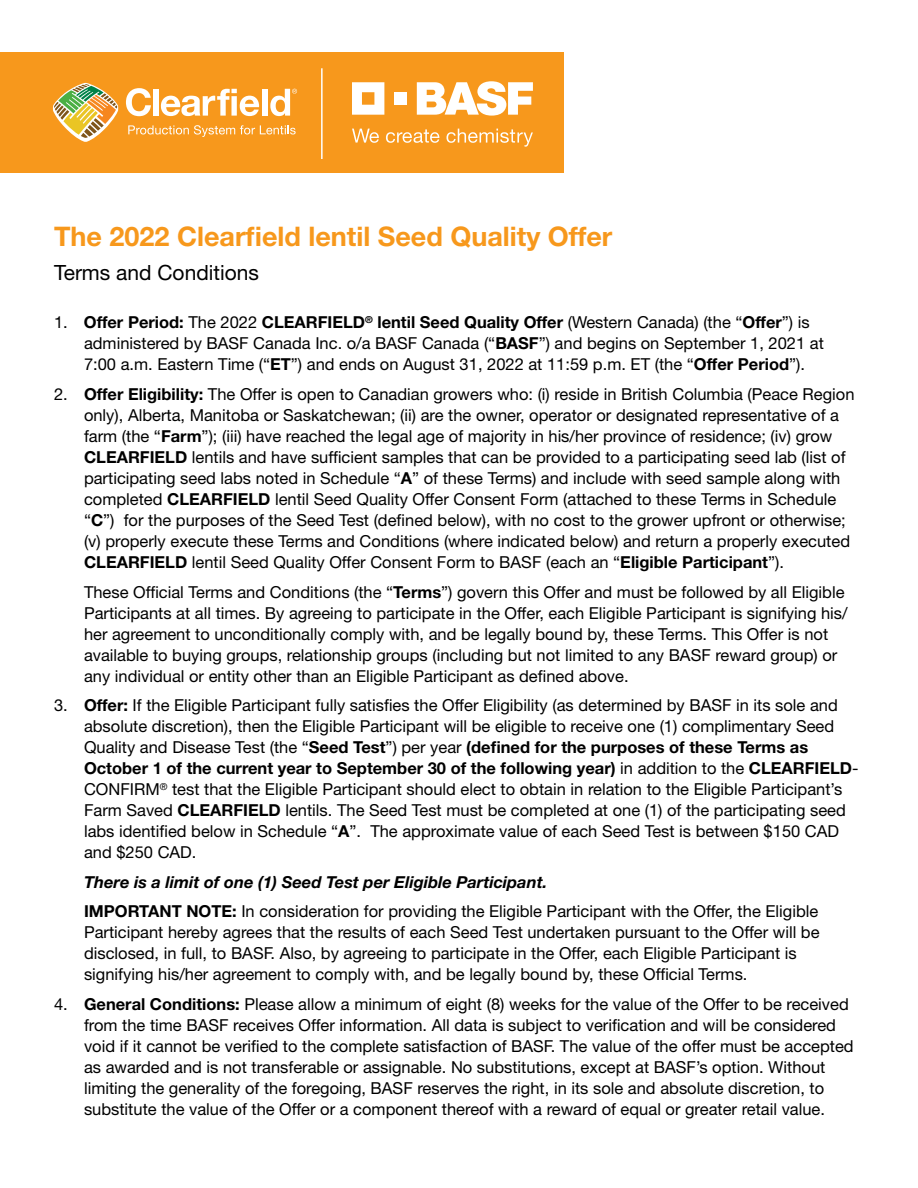
<style>
.page{position:relative;width:918px;height:1188px;background:#fff}
.page>*{position:absolute;margin:0;border:0;box-sizing:border-box;transform-origin:0 0}
.t1{font:700 27px "Helvetica Neue LT Std";color:#f7981c}
.t2{font:21px "Helvetica Neue LT Std";color:#000}
.t3{font:16.5px/21px "Helvetica Neue LT Std";color:#000}
.s1{font-weight:700}
.s2{font-weight:700;font-style:italic}
</style>
<div class="page">
<div style="left:0;top:52px;width:563px;height:121px;background:#f7981c"></div>
<svg style="left:352px;top:82px;width:32px;height:33px"></svg>
<div style="left:394px;top:92px;width:13px;height:13px;background:#fff"></div>
<svg style="left:417px;top:81px;width:116px;height:35px"></svg>
<svg style="left:352px;top:129px;width:27px;height:14px"></svg>
<svg style="left:386px;top:129px;width:53px;height:14px"></svg>
<svg style="left:447px;top:129px;width:86px;height:18px"></svg>
<svg style="left:126px;top:88px;width:25px;height:28px"></svg>
<div style="left:153px;top:89px;width:6px;height:27px;background:#fff"></div>
<svg style="left:161px;top:89px;width:98px;height:27px"></svg>
<div style="left:262px;top:89px;width:5px;height:27px;background:#fff"></div>
<svg style="left:128px;top:125px;width:168px;height:12px"></svg>
<svg style="left:270px;top:89px;width:27px;height:27px"></svg>
<svg style="left:53px;top:83px;width:65px;height:59px"></svg>
<hr style="left:321px;top:68px;width:2px;height:91px;background:#fff">
<h1 class="t1" style="left:54px;top:219px;width:560px">The 2022 Clearfield lentil Seed Quality Offer</h1>
<p class="t2" style="left:54px;top:260px;width:207px">Terms and Conditions</p>
<p class="t3" style="left:84px;top:312px;width:741px;text-indent:-30px">1. <span class="s1">Offer Period:</span> The 2022 <span class="s1">CLEARFIELD</span><sup>®</sup> <span class="s1">lentil Seed Quality Offer</span> (Western Canada) (the “<span class="s1">Offer</span>”) is administered by BASF Canada Inc. o/a BASF Canada (“<span class="s1">BASF</span>”) and begins on September 1, 2021 at<br>7:00 a.m. Eastern Time (“<span class="s1">ET</span>”) and ends on August 31, 2022 at 11:59 p.m. ET (the “<span class="s1">Offer Period</span>”).</p>
<p class="t3" style="left:84px;top:383px;width:772px;text-indent:-30px">2. <span class="s1">Offer Eligibility:</span> The Offer is open to Canadian growers who: (i) reside in British Columbia (Peace Region only), Alberta, Manitoba or Saskatchewan; (ii) are the owner, operator or designated representative of a farm (the “<span class="s1">Farm</span>”); (iii) have reached the legal age of majority in his/her province of residence; (iv) grow <span class="s1">CLEARFIELD</span> lentils and have sufficient samples that can be provided to a participating seed lab (list of participating seed labs noted in Schedule “<span class="s1">A</span>” of these Terms) and include with seed sample along with completed <span class="s1">CLEARFIELD</span> lentil Seed Quality Offer Consent Form (attached to these Terms in Schedule “<span class="s1">C</span>”) for the purposes of the Seed Test (defined below), with no cost to the grower upfront or otherwise; (v) properly execute these Terms and Conditions (where indicated below) and return a properly executed <span class="s1">CLEARFIELD</span> lentil Seed Quality Offer Consent Form to BASF (each an “<span class="s1">Eligible Participant</span>”).</p>
<p class="t3" style="left:84px;top:581px;width:765px">These Official Terms and Conditions (the “<span class="s1">Terms</span>”) govern this Offer and must be followed by all Eligible Participants at all times. By agreeing to participate in the Offer, each Eligible Participant is signifying his/ her agreement to unconditionally comply with, and be legally bound by, these Terms. This Offer is not available to buying groups, relationship groups (including but not limited to any BASF reward group) or any individual or entity other than an Eligible Participant as defined above.</p>
<p class="t3" style="left:84px;top:695px;width:776px;text-indent:-30px">3. <span class="s1">Offer:</span> If the Eligible Participant fully satisfies the Offer Eligibility (as determined by BASF in its sole and absolute discretion), then the Eligible Participant will be eligible to receive one (1) complimentary Seed Quality and Disease Test (the “<span class="s1">Seed Test</span>”) per year <span class="s1">(defined for the purposes of these Terms as October 1 of the current year to September 30 of the following year)</span> in addition to the <span class="s1">CLEARFIELD</span>-CONFIRM<sup>®</sup> test that the Eligible Participant should elect to obtain in relation to the Eligible Participant’s Farm Saved <span class="s1">CLEARFIELD</span> lentils. The Seed Test must be completed at one (1) of the participating seed labs identified below in Schedule “<span class="s1">A</span>”. The approximate value of each Seed Test is between $150 CAD and $250 CAD.</p>
<p class="t3" style="left:84px;top:867px;width:736px;line-height:29.7px"><span class="s2">There is a limit of one (1) Seed Test per Eligible Participant.<br></span><span class="s1">IMPORTANT NOTE:</span> In consideration for providing the Eligible Participant with the Offer, the Eligible</p>
<p class="t3" style="left:84px;top:922px;width:737px">Participant hereby agrees that the results of each Seed Test undertaken pursuant to the Offer will be disclosed, in full, to BASF. Also, by agreeing to participate in the Offer, each Eligible Participant is signifying his/her agreement to comply with, and be legally bound by, these Official Terms.</p>
<p class="t3" style="left:84px;top:994px;width:771px;text-indent:-30px">4. <span class="s1">General Conditions:</span> Please allow a minimum of eight (8) weeks for the value of the Offer to be received from the time BASF receives Offer information. All data is subject to verification and will be considered void if it cannot be verified to the complete satisfaction of BASF. The value of the offer must be accepted as awarded and is not transferable or assignable. No substitutions, except at BASF’s option. Without limiting the generality of the foregoing, BASF reserves the right, in its sole and absolute discretion, to substitute the value of the Offer or a component thereof with a reward of equal or greater retail value.</p>
</div>
